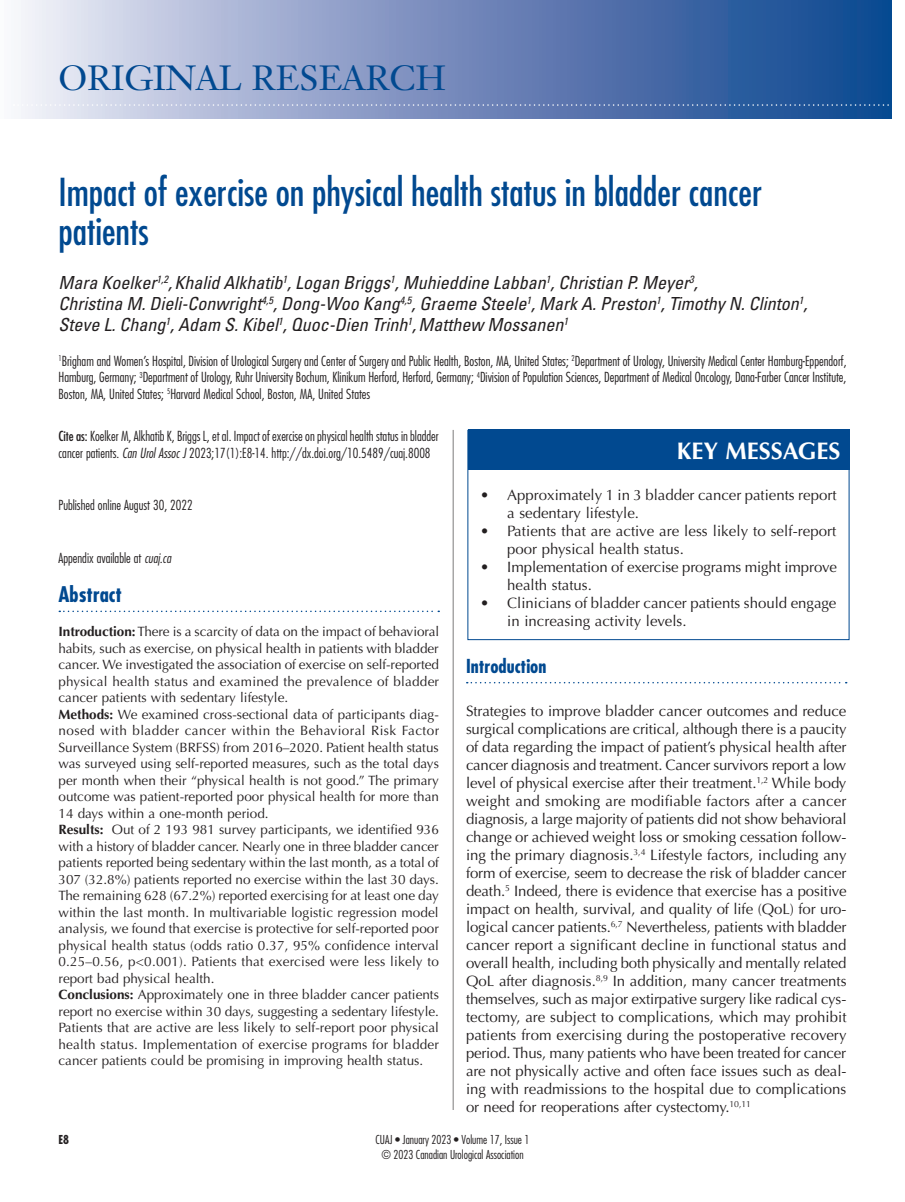
<style>
.page{position:relative;width:905px;height:1202px;background:#fff}
.page>*{position:absolute;margin:0;border:0;box-sizing:border-box;transform-origin:0 0}
.t1{font:condensed 37.5px/39px "Futura";color:#014990}
.t2{font:34.5px "Janson Text";letter-spacing:.27em;color:#014990}
.t3{font:700 24px "Optima";color:#fff}
.t4{font:700 condensed 21px "Futura";color:#014990}
.t5{font:700 condensed 18.75px "Futura";color:#014990}
.t6{font:italic condensed 18px/21px "Univers";color:#231f20}
.t7{font:15px/18px "Optima";color:#231f20}
.t8{font:13.5px/16.5px "Optima";color:#231f20}
.t9{font:300 condensed 13.5px/16.5px "Futura";color:#231f20}
.t10{font:300 condensed 12px/14.4px "Futura";color:#231f20;text-align:center}
.t11{font:700 condensed 12px "Futura";color:#231f20}
.s1{font-weight:400}
.s2{font-style:italic}
.s3{font-weight:700}
</style>
<div class="page">
<svg style="left:21px;top:0;width:870px;height:118px;background:#7890be"></svg>
<svg style="left:59px;top:610px;width:380px;height:2px"></svg>
<svg style="left:466px;top:682px;width:380px;height:1px"></svg>
<svg style="left:21px;top:104px;width:871px;height:2px;background:#8fa3c9"></svg>
<hr style="left:452px;top:430px;width:2px;height:680px;background:#231f20">
<div style="left:468px;top:429px;width:381px;height:41px;background:#014990"></div>
<h2 class="t2" style="left:58px;top:56px;width:389px">ORIGINAL RESEARCH</h2>
<h1 class="t1" style="left:58px;top:172px;width:705px">Impact of exercise on physical health status in bladder cancer patients</h1>
<p class="t6" style="left:58px;top:272px;width:750px">Mara Koelker<sup>1,2</sup>,Khalid Alkhatib<sup>1</sup>, Logan Briggs<sup>1</sup>, Muhieddine Labban<sup>1</sup>, Christian P. Meyer<sup>3</sup>,<br>Christina M. Dieli-Conwright<sup>4,5</sup>, Dong-Woo Kang<sup>4,5</sup>, Graeme Steele<sup>1</sup>, Mark A. Preston<sup>1</sup>, Timothy N. Clinton<sup>1</sup>,<br>Steve L. Chang<sup>1</sup>, Adam S. Kibel<sup>1</sup>, Quoc-Dien Trinh<sup>1</sup>,Matthew Mossanen<sup>1</sup></p>
<p class="t9" style="left:58px;top:352px;width:789px;text-align:justify"><sup>1</sup>Brigham and Women’s Hospital, Division of Urological Surgery and Center of Surgery and Public Health, Boston, MA, United States; <sup>2</sup>Department of Urology, University Medical Center Hamburg-Eppendorf, Hamburg, Germany; <sup>3</sup>Department of Urology, Ruhr University Bochum, Klinikum Herford, Herford, Germany; <sup>4</sup>Division of Population Sciences, Department of Medical Oncology, Dana-Farber Cancer Institute, Boston, MA, United States; <sup>5</sup>Harvard Medical School, Boston, MA, United States</p>
<p class="t9" style="left:58px;top:427px;width:381px"><span class="s1">Cite as:</span> Koelker M, Alkhatib K, Briggs L, et al. Impact of exercise on physical health status in bladder cancer patients. <span class="s2">Can Urol Assoc J</span> 2023;17(1):E8-14. http://dx.doi.org/10.5489/cuaj.8008</p>
<p class="t9" style="left:58px;top:496px;width:136px">Published online August 30, 2022</p>
<p class="t9" style="left:58px;top:549px;width:114px">Appendix available at <span class="s2">cuaj.ca</span></p>
<h3 class="t4" style="left:58px;top:580px;width:65px">Abstract</h3>
<p class="t8" style="left:58px;top:623px;width:382px"><span class="s3">Introduction:</span> There is a scarcity of data on the impact of behavioral habits, such as exercise, on physical health in patients with bladder cancer. We investigated the association of exercise on self-reported physical health status and examined the prevalence of bladder cancer patients with sedentary lifestyle.<br><span class="s3">Methods:</span> We examined cross-sectional data of participants diag&shy;nosed with bladder cancer within the Behavioral Risk Factor Surveillance System (BRFSS) from 2016–2020. Patient health status was surveyed using self-reported measures, such as the total days per month when their “physical health is not good.” The primary outcome was patient-reported poor physical health for more than 14 days within a one-month period.<br><span class="s3">Results:</span> Out of 2 193 981 survey participants, we identified 936 with a history of bladder cancer. Nearly one in three bladder cancer patients reported being sedentary within the last month, as a total of 307 (32.8%) patients reported no exercise within the last 30 days.<br>The remaining 628 (67.2%) reported exercising for at least one day within the last month. In multivariable logistic regression model analysis, we found that exercise is protective for self-reported poor physical health status (odds ratio 0.37, 95% confidence interval 0.25–0.56, p&lt;0.001). Patients that exercised were less likely to report bad physical health.<br><span class="s3">Conclusions:</span> Approximately one in three bladder cancer patients report no exercise within 30 days, suggesting a sedentary lifestyle.<br>Patients that are active are less likely to self-report poor physical health status. Implementation of exercise programs for bladder cancer patients could be promising in improving health status.</p>
<h3 class="t3" style="left:677px;top:436px;width:165px">Key Messages</h3>
<p class="t7" style="left:507px;top:486px;width:331px;text-indent:-27px">• Approximately 1 in 3 bladder cancer patients report a sedentary lifestyle.</p>
<p class="t7" style="left:507px;top:522px;width:331px;text-indent:-27px">• Patients that are active are less likely to self-report poor physical health status.</p>
<p class="t7" style="left:507px;top:558px;width:331px;text-indent:-27px">• Implementation of exercise programs might improve health status.</p>
<p class="t7" style="left:507px;top:594px;width:331px;text-indent:-27px">• Clinicians of bladder cancer patients should engage in increasing activity levels.</p>
<p class="t5" style="left:466px;top:654px;width:82px">Introduction</p>
<p class="t7" style="left:466px;top:702px;width:382px;text-align:justify">Strategies to improve bladder cancer outcomes and reduce surgical complications are critical, although there is a paucity of data regarding the impact of patient’s physical health after cancer diagnosis and treatment. Cancer survivors report a low level of physical exercise after their treatment.<sup>1,2</sup> While body weight and smoking are modifiable factors after a cancer diagnosis, a large majority of patients did not show behavioral change or achieved weight loss or smoking cessation follow&shy;ing the primary diagnosis.<sup>3,4</sup> Lifestyle factors, including any form of exercise, seem to decrease the risk of bladder cancer death.<sup>5</sup> Indeed, there is evidence that exercise has a positive impact on health, survival, and quality of life (QoL) for uro&shy;logical cancer patients.<sup>6,7</sup> Nevertheless, patients with bladder cancer report a significant decline in functional status and overall health, including both physically and mentally related QoL after diagnosis.<sup>8,9</sup> In addition, many cancer treatments themselves, such as major extirpative surgery like radical cys&shy;tectomy, are subject to complications, which may prohibit patients from exercising during the postoperative recovery period. Thus, many patients who have been treated for cancer are not physically active and often face issues such as deal&shy;ing with readmissions to the hospital due to complications or need for reoperations after cystectomy.<sup>10,11</sup></p>
<p class="t11" style="left:58px;top:1131px;width:12px">E8</p>
<p class="t10" style="left:375px;top:1132px;width:155px">CUAJ • January 2023 • Volume 17, Issue 1 © 2023 Canadian Urological Association</p>
</div>
